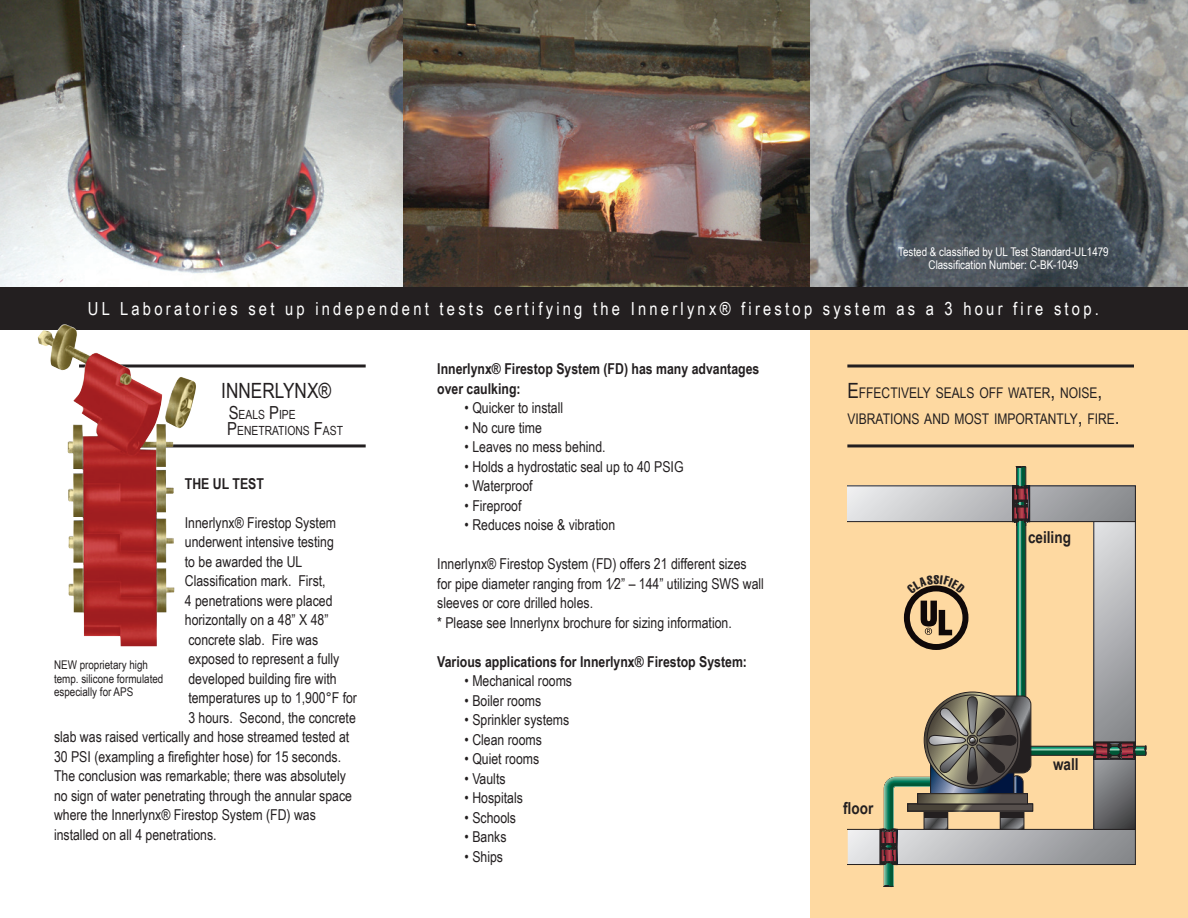
<style>
.page{position:relative;width:1188px;height:918px;background:#fff}
.page>*{position:absolute;margin:0;border:0;box-sizing:border-box;transform-origin:0 0}
.t1{font:21px "Arial Narrow";color:#231f20}
.t2{font:18px "Arial Narrow";letter-spacing:.18em;color:#fff}
.t3{font:700 16.5px "Arial Narrow";color:#231f20}
.t4{font:15px/19.5px "Arial Narrow";color:#231f20}
.t5{font:700 15px/19.5px "Arial Narrow";color:#231f20}
.t6{font:14.7px/25.2px "Arial Narrow";color:#231f20}
.t7{font:12.6px/16.5px "Arial Narrow";color:#231f20}
.t8{font:12px/13.5px "Arial Narrow";color:#fff;text-align:center}
.t9{font:12px/13.5px "Arial Narrow";color:#231f20}
.s1{font-size:18px}
.s2{font-size:21px}
</style>
<div class="page">
<div style="left:811px;top:305px;width:377px;height:613px;background:#fed9a1"></div>
<img style="left:0;top:0;width:1188px;height:288px">
<div style="left:0;top:288px;width:1188px;height:42px;background:#231f20"></div>
<hr style="left:847px;top:364px;width:287px;height:3px;background:#231f20">
<hr style="left:847px;top:444px;width:287px;height:3px;background:#231f20">
<hr style="left:79px;top:364px;width:287px;height:3px;background:#231f20">
<hr style="left:79px;top:444px;width:287px;height:3px;background:#231f20">
<img style="left:38px;top:324px;width:158px;height:322px">
<svg style="left:848px;top:466px;width:298px;height:421px"></svg>
<p class="t8" style="left:898px;top:244px;width:212px">Tested &amp; classified by UL Test Standard-UL1479<br>Classification Number: C-BK-1049</p>
<p class="t2" style="left:88px;top:295px;width:1013px">UL Laboratories set up independent tests certifying the Innerlynx® firestop system as a 3 hour fire stop.</p>
<h1 class="t1" style="left:221px;top:383px;width:111px">INNERLYNX®</h1>
<p class="t7" style="left:227px;top:407px;width:117px"><span class="s1">S</span>EALS <span class="s1">P</span>IPE<br><span class="s1">P</span>ENETRATIONS <span class="s1">F</span>AST</p>
<p class="t5" style="left:185px;top:475px;width:81px">THE UL TEST</p>
<p class="t4" style="left:185px;top:512px;width:153px">Innerlynx® Firestop System</p>
<p class="t4" style="left:185px;top:532px;width:151px">underwent intensive testing</p>
<p class="t4" style="left:185px;top:551px;width:119px">to be awarded the UL</p>
<p class="t4" style="left:185px;top:571px;width:142px">Classification mark. First,</p>
<p class="t4" style="left:185px;top:590px;width:149px">4 penetrations were placed</p>
<p class="t4" style="left:185px;top:610px;width:145px">horizontally on a 48” X 48”</p>
<p class="t4" style="left:188px;top:629px;width:131px">concrete slab. Fire was</p>
<p class="t4" style="left:188px;top:649px;width:153px">exposed to represent a fully</p>
<p class="t4" style="left:188px;top:668px;width:150px">developed building fire with</p>
<p class="t4" style="left:188px;top:688px;width:170px">temperatures up to 1,900°F for</p>
<p class="t4" style="left:188px;top:707px;width:169px">3 hours. Second, the concrete</p>
<p class="t4" style="left:54px;top:727px;width:297px">slab was raised vertically and hose streamed tested at</p>
<p class="t4" style="left:54px;top:746px;width:289px">30 PSI (exampling a firefighter hose) for 15 seconds.</p>
<p class="t4" style="left:54px;top:766px;width:293px">The conclusion was remarkable; there was absolutely</p>
<p class="t4" style="left:54px;top:785px;width:300px">no sign of water penetrating through the annular space</p>
<p class="t4" style="left:54px;top:805px;width:263px">where the Innerlynx® Firestop System (FD) was</p>
<p class="t4" style="left:54px;top:826px;width:164px">installed on all 4 penetrations.</p>
<p class="t9" style="left:54px;top:660px;width:111px">NEW proprietary high temp. silicone formulated especially for APS</p>
<p class="t5" style="left:437px;top:359px;width:324px">Innerlynx® Firestop System (FD) has many advantages over caulking:</p>
<p class="t4" style="left:465px;top:398px;width:100px">• Quicker to install</p>
<p class="t4" style="left:465px;top:419px;width:79px">• No cure time</p>
<p class="t4" style="left:465px;top:437px;width:143px">• Leaves no mess behind.</p>
<p class="t4" style="left:465px;top:456px;width:220px">• Holds a hydrostatic seal up to 40 PSIG</p>
<p class="t4" style="left:465px;top:476px;width:70px">• Waterproof</p>
<p class="t4" style="left:465px;top:495px;width:58px">• Fireproof</p>
<p class="t4" style="left:465px;top:515px;width:152px">• Reduces noise &amp; vibration</p>
<p class="t4" style="left:437px;top:554px;width:328px">Innerlynx® Firestop System (FD) offers 21 different sizes for pipe diameter ranging from 1⁄2” – 144” utilizing SWS wall sleeves or core drilled holes.<br>* Please see Innerlynx brochure for sizing information.</p>
<p class="t5" style="left:437px;top:651px;width:311px">Various applications for Innerlynx® Firestop System:</p>
<p class="t4" style="left:465px;top:673px;width:109px">• Mechanical rooms</p>
<p class="t4" style="left:465px;top:692px;width:78px">• Boiler rooms</p>
<p class="t4" style="left:465px;top:710px;width:106px">• Sprinkler systems</p>
<p class="t4" style="left:465px;top:731px;width:79px">• Clean rooms</p>
<p class="t4" style="left:465px;top:751px;width:76px">• Quiet rooms</p>
<p class="t4" style="left:465px;top:770px;width:43px">• Vaults</p>
<p class="t4" style="left:465px;top:790px;width:60px">• Hospitals</p>
<p class="t4" style="left:465px;top:809px;width:53px">• Schools</p>
<p class="t4" style="left:465px;top:827px;width:43px">• Banks</p>
<p class="t4" style="left:465px;top:848px;width:40px">• Ships</p>
<p class="t6" style="left:847px;top:382px;width:274px"><span class="s2">E</span>FFECTIVELY SEALS OFF WATER<span class="s2">,</span> NOISE<span class="s2">,<br></span>VIBRATIONS AND MOST IMPORTANTLY<span class="s2">,</span> FIRE<span class="s2">.</span></p>
<p class="t3" style="left:1028px;top:531px;width:44px">ceiling</p>
<p class="t3" style="left:843px;top:796px;width:32px">floor</p>
<p class="t3" style="left:1053px;top:758px;width:27px">wall</p>
</div>
